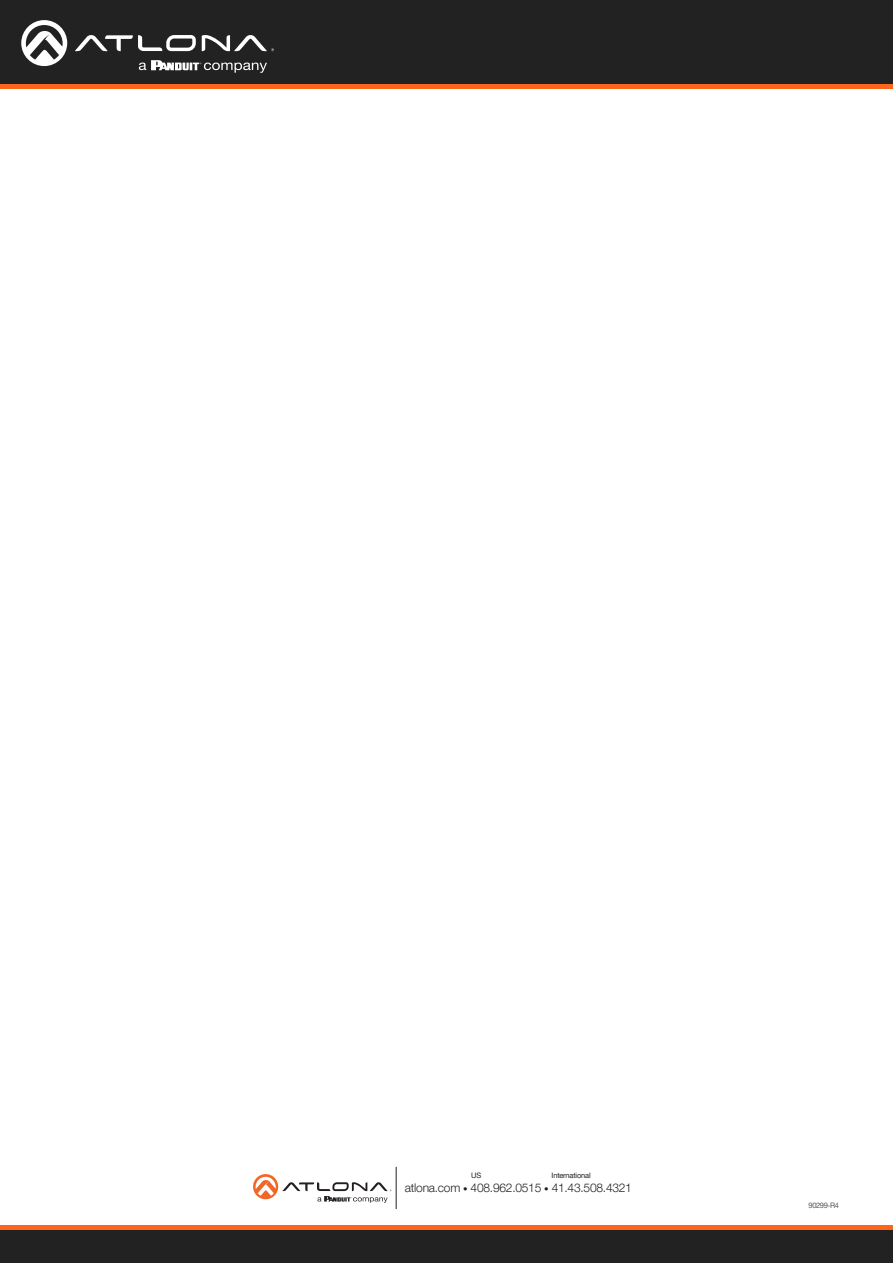
<style>
.page{position:relative;width:893px;height:1263px;background:#fff}
.page>*{position:absolute;margin:0;border:0;box-sizing:border-box;transform-origin:0 0}
.t1{font:300 12px "Helvetica Neue LTW1 G";letter-spacing:-.02em;color:#231f20}
.t2{font:7.5px "Helvetica Neue LTW1 G";letter-spacing:-.025em;color:#231f20}
.Product_Type_First_P{font:7.5px "Helvetica Neue LTW1 G";letter-spacing:-.05em;color:#57585a}
.s1{font-size:9px}
</style>
<div class="page">
<div style="left:0;top:1227px;width:893px;height:36px;background:#222"></div>
<hr style="left:0;top:1225px;width:893px;height:4px;background:#ff661c">
<div style="left:0;top:0;width:893px;height:84px;background:#222"></div>
<hr style="left:0;top:84px;width:893px;height:4px;background:#ff661c">
<svg style="left:75px;top:35px;width:121px;height:16px"></svg>
<svg style="left:202px;top:35px;width:72px;height:16px"></svg>
<svg style="left:21px;top:20px;width:46px;height:46px"></svg>
<svg style="left:139px;top:60px;width:128px;height:13px"></svg>
<svg style="left:253px;top:1174px;width:138px;height:29px"></svg>
<hr style="left:396px;top:1167px;width:1px;height:42px;background:#231f20">
<p class="t2" style="left:471px;top:1171px;width:12px">US</p>
<p class="t2" style="left:552px;top:1171px;width:41px">International</p>
<p class="t1" style="left:405px;top:1180px;width:228px">atlona.com <span class="s1">•</span> 408.962.0515 <span class="s1">•</span> 41.43.508.4321</p>
<p class="Product_Type_First_P" style="left:808px;top:1200px;width:32px">90299-R4</p>
</div>
